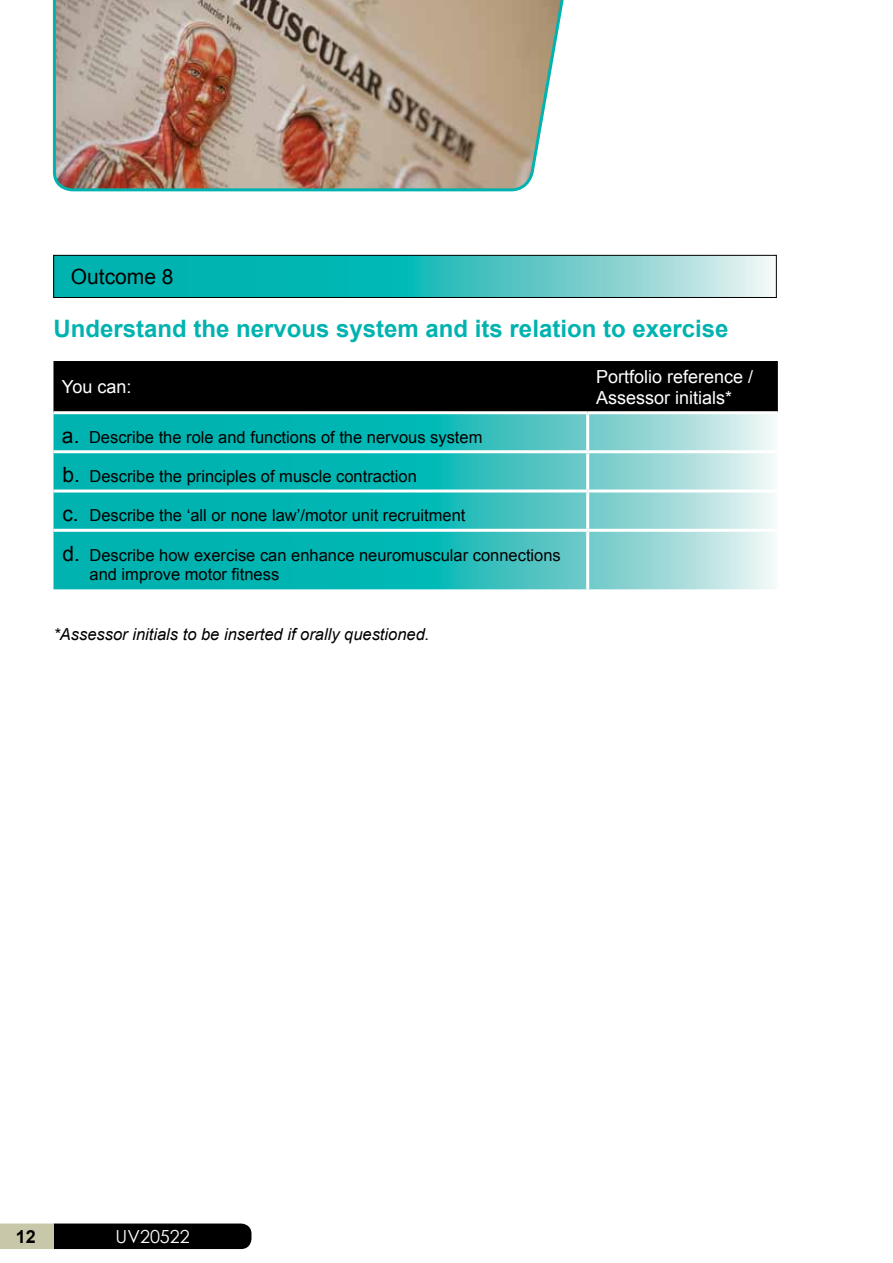
<style>
.page{position:relative;width:893px;height:1263px;background:#fff}
.page>*{position:absolute;margin:0;border:0;box-sizing:border-box;transform-origin:0 0}
.t1{font:700 24px "Arial";color:#00b3b0}
.t2{font:21px "Arial";color:#000}
.t3{font:18px/21.6px "Arial";color:#fff}
.t4{font:18px "Century Gothic";color:#fff}
.t5{font:700 18px "Arial";color:#000}
.t6{font:16.5px/19.8px "Arial";color:#000}
.t7{font:italic 16.5px "Arial";color:#000}
.s1{font-size:21px}
</style>
<div class="page">
<svg style="left:55px;top:257px;width:717px;height:39px;background:#3fc3c1"></svg>
<div style="left:53px;top:255px;width:723px;height:43px;border:1px solid #000"></div>
<div style="left:53px;top:361px;width:725px;height:50px;background:#000"></div>
<svg style="left:53px;top:414px;width:720px;height:175px;background:#3bc2c0"></svg>
<hr style="left:586px;top:414px;width:3px;height:36px;background:#fff">
<hr style="left:588px;top:450px;width:190px;height:3px;background:#fff">
<hr style="left:586px;top:453px;width:3px;height:36px;background:#fff">
<hr style="left:588px;top:489px;width:190px;height:3px;background:#fff">
<hr style="left:586px;top:492px;width:3px;height:37px;background:#fff">
<hr style="left:53px;top:529px;width:535px;height:3px;background:#fff">
<hr style="left:588px;top:529px;width:190px;height:3px;background:#fff">
<hr style="left:586px;top:532px;width:3px;height:57px;background:#fff">
<hr style="left:53px;top:450px;width:535px;height:3px;background:#fff">
<hr style="left:53px;top:489px;width:535px;height:3px;background:#fff">
<svg style="left:0;top:1223px;width:251px;height:26px;background:#30302a"></svg>
<img style="left:52px;top:0;width:512px;height:192px">
<p class="t2" style="left:71px;top:263px;width:104px">Outcome 8</p>
<h1 class="t1" style="left:53px;top:313px;width:676px">Understand the nervous system and its relation to exercise</h1>
<p class="t3" style="left:62px;top:376px;width:71px">You can:</p>
<p class="t3" style="left:596px;top:366px;width:159px">Portfolio reference /<br>Assessor initials*</p>
<p class="t6" style="left:62px;top:428px;width:422px"><span class="s1">a.</span> Describe the role and functions of the nervous system</p>
<p class="t6" style="left:62px;top:466px;width:356px"><span class="s1">b.</span> Describe the principles of muscle contraction</p>
<p class="t6" style="left:62px;top:506px;width:404px"><span class="s1">c.</span> Describe the ‘all or none law’/motor unit recruitment</p>
<p class="t6" style="left:89px;top:545px;width:473px;text-indent:-27px"><span class="s1">d.</span> Describe how exercise can enhance neuromuscular connections and improve motor fitness</p>
<p class="t7" style="left:53px;top:623px;width:377px">*Assessor initials to be inserted if orally questioned.</p>
<p class="t5" style="left:16px;top:1225px;width:22px">12</p>
<p class="t4" style="left:116px;top:1223px;width:76px">UV20522</p>
</div>
